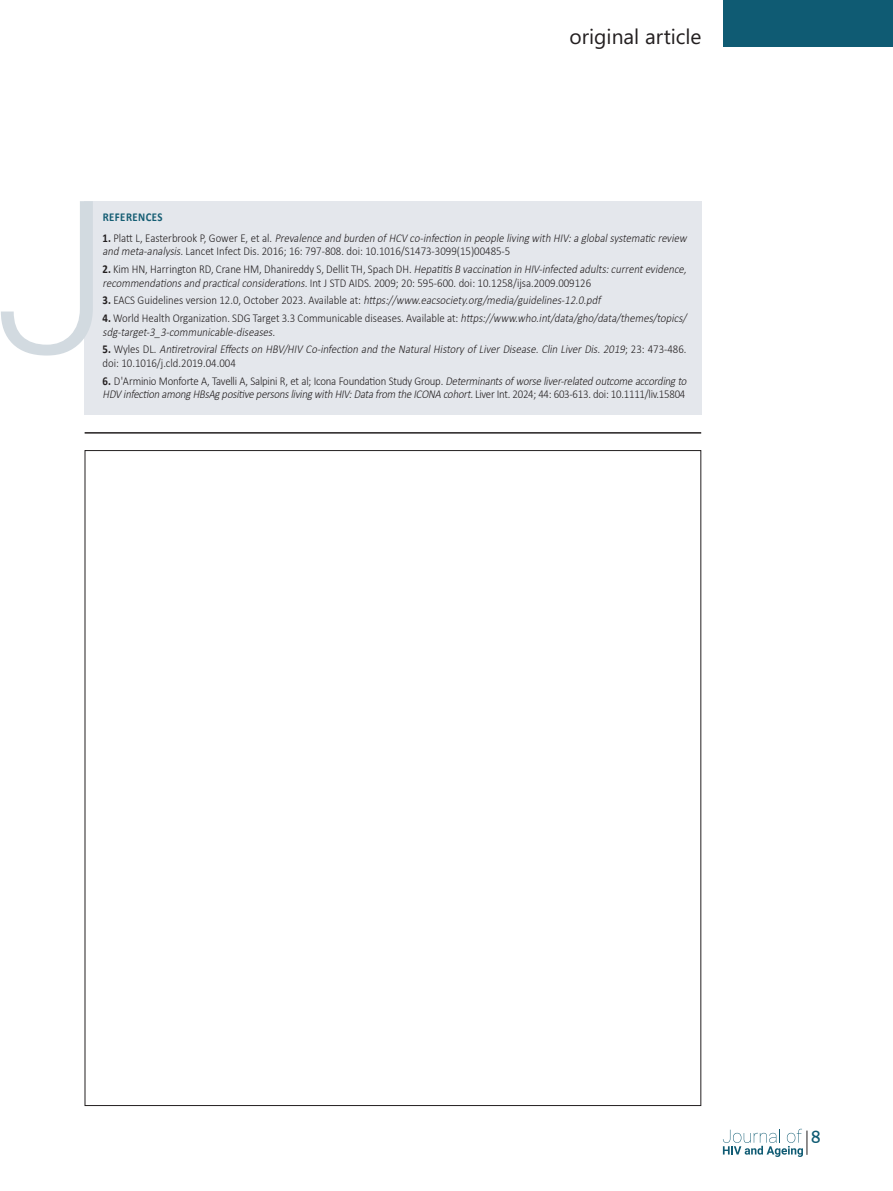
<style>
.page{position:relative;width:893px;height:1191px;background:#fff}
.page>*{position:absolute;margin:0;border:0;box-sizing:border-box;transform-origin:0 0}
.t1{font:21px "Segoe WP";color:#231f20}
.t2{font:18px "Ubuntu";color:#0f5b73}
.t3{font:italic 300 12px/13.5px "Calibri";color:#231f20;scale:.9 1}
.t4{font:300 12px/13.5px "Calibri";color:#231f20;scale:.9 1}
.t5{font:700 12px "Calibri";letter-spacing:.04em;color:#145d73;scale:.9 1}
.s1{font-weight:700;font-style:normal}
.s2{font-style:normal}
.s3{font-weight:700}
.s4{font-style:italic}
</style>
<div class="page">
<div style="left:723px;top:0;width:170px;height:47px;background:#0f5b73"></div>
<svg style="left:723px;top:1128px;width:85px;height:29px"></svg>
<div style="left:85px;top:201px;width:617px;height:213px;background:#e4e7ec"></div>
<svg style="left:1px;top:201px;width:92px;height:154px"></svg>
<hr style="left:85px;top:432px;width:616px;height:1px;background:#231f20">
<p class="t1" style="left:569px;top:22px;width:134px">original article</p>
<p class="t5" style="left:103px;top:209px;width:68px">REFERENCES</p>
<p class="t3" style="left:103px;top:231px;width:653px"><span class="s1">1 .</span> <span class="s2">P l a tt L, E a s t e r b r o o k P, G o w e r E , e t a l .</span> Prevalence and burden ofHCV co-infection in people living with HIV:a globalsystematicreview and meta-analysis.<span class="s2">Lancet Infect Dis. 2016; 16: 797-808. doi: 10.1016/S1473-3099(15)00485-5</span></p>
<p class="t4" style="left:103px;top:262px;width:653px"><span class="s3">2 .</span> K i m H N , H a r r i n gto n R D, C ra n e H M , D h a n i re d d y S, D e l l i t T H , S p a c h D H . <span class="s4">HepatitisB vaccination in HIV-infected adults:currentevidence, recommendationsand practicalconsiderations.</span>Int J STD AIDS. 2009; 20: 595-600. doi: 10.1258/ijsa.2009.009126</p>
<p class="t3" style="left:103px;top:293px;width:558px"><span class="s1">3 .</span> <span class="s2">EACS G u i d e l i n e s ve rs i o n 1 2 . 0, O cto b e r 2 0 2 3 . Ava i l a b l e a t :</span> https://www.eacsociety.org/media/guidelines-12.0.pdf</p>
<p class="t3" style="left:103px;top:311px;width:653px"><span class="s1">4.</span> <span class="s2">World Health Organization. SDG Target 3.3 Communicable diseases. Available at:</span> https://www.who.int/data/gho/data/themes/topics/ sdg-target-3_3-communicable-diseases.</p>
<p class="t3" style="left:103px;top:342px;width:650px"><span class="s1">5 .</span> <span class="s2">Wy l e s D L .</span> AntiretroviralEffectson HBV/HIV Co-infection and the NaturalHistoryofLiverDisease.Clin LiverDis.2019<span class="s2">; 2 3 : 4 7 3 - 4 8 6 . doi: 10.1016/j.cld.2019.04.004</span></p>
<p class="t3" style="left:103px;top:374px;width:653px"><span class="s1">6.</span> <span class="s2">D'Arminio Monforte A, Tavelli A, Salpini R, et al; Icona Foundation Study Group.</span> Determinantsofworseliver-related outcomeaccordingto<br>HDV infection amongHBsAgpositivepersonslivingwith HIV:Datafrom theICONA cohort.<span class="s2">L i ve r I n t . 2 0 2 4 ; 44 : 6 0 3 - 6 1 3 . d o i : 1 0 . 1 1 1 1/ l i v. 1 5 8 04</span></p>
<p class="t2" style="left:811px;top:1125px;width:12px">8</p>
<h2 class="t2" style="left:811px;top:1125px;width:22px">17</h2>
</div>
